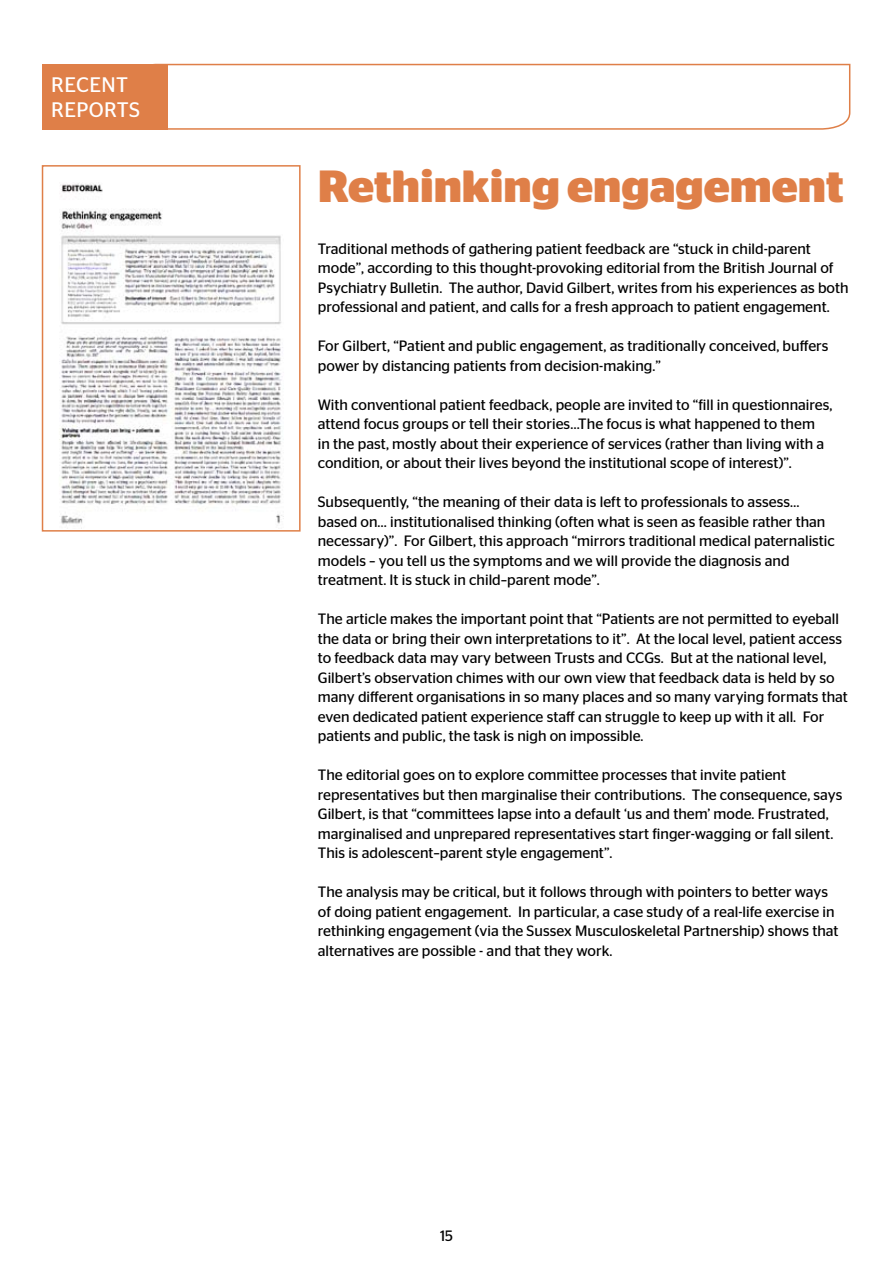
<style>
.page{position:relative;width:893px;height:1263px;background:#fff}
.page>*{position:absolute;margin:0;border:0;box-sizing:border-box;transform-origin:0 0}
.t1{font:700 45px "Stag Sans";color:#df7f48}
.t2{font:21px/24px "Stag Sans";color:#fff}
.t3{font:15px/19.5px "Stag Sans";color:#000}
</style>
<div class="page">
<svg style="left:153px;top:63px;width:698px;height:67px"></svg>
<div style="left:43px;top:64px;width:125px;height:66px;background:#df7f48"></div>
<img style="left:59px;top:183px;width:225px;height:346px">
<div style="left:42px;top:165px;width:259px;height:367px;border:2px solid #df7f48"></div>
<h2 class="t2" style="left:51px;top:73px;width:27px">Recent reports</h2>
<h1 class="t1" style="left:318px;top:160px;width:527px">Rethinking engagement</h1>
<p class="t3" style="left:318px;top:238px;width:532px">Traditional methods of gathering patient feedback are “stuck in child-parent mode”, according to this thought-provoking editorial from the British Journal of Psychiatry Bulletin. The author, David Gilbert, writes from his experiences as both professional and patient, and calls for a fresh approach to patient engagement.</p>
<p class="t3" style="left:318px;top:336px;width:512px">For Gilbert, “Patient and public engagement, as traditionally conceived, buffers power by distancing patients from decision-making.”</p>
<p class="t3" style="left:318px;top:394px;width:516px">With conventional patient feedback, people are invited to “fill in questionnaires, attend focus groups or tell their stories…The focus is what happened to them<br>in the past, mostly about their experience of services (rather than living with a condition, or about their lives beyond the institutional scope of interest)”.</p>
<p class="t3" style="left:318px;top:492px;width:519px">Subsequently, “the meaning of their data is left to professionals to assess… based on… institutionalised thinking (often what is seen as feasible rather than necessary)”. For Gilbert, this approach “mirrors traditional medical paternalistic models – you tell us the symptoms and we will provide the diagnosis and treatment. It is stuck in child–parent mode”.</p>
<p class="t3" style="left:318px;top:609px;width:532px">The article makes the important point that “Patients are not permitted to eyeball the data or bring their own interpretations to it”. At the local level, patient access to feedback data may vary between Trusts and CCGs. But at the national level, Gilbert’s observation chimes with our own view that feedback data is held by so many different organisations in so many places and so many varying formats that even dedicated patient experience staff can struggle to keep up with it all. For patients and public, the task is nigh on impossible.</p>
<p class="t3" style="left:318px;top:765px;width:526px">The editorial goes on to explore committee processes that invite patient representatives but then marginalise their contributions. The consequence, says Gilbert, is that “committees lapse into a default ‘us and them’ mode. Frustrated, marginalised and unprepared representatives start finger-wagging or fall silent.<br>This is adolescent–parent style engagement”.</p>
<p class="t3" style="left:318px;top:882px;width:522px">The analysis may be critical, but it follows through with pointers to better ways of doing patient engagement. In particular, a case study of a real-life exercise in rethinking engagement (via the Sussex Musculoskeletal Partnership) shows that alternatives are possible - and that they work.</p>
<p class="t3" style="left:440px;top:1225px;width:14px">15</p>
</div>
